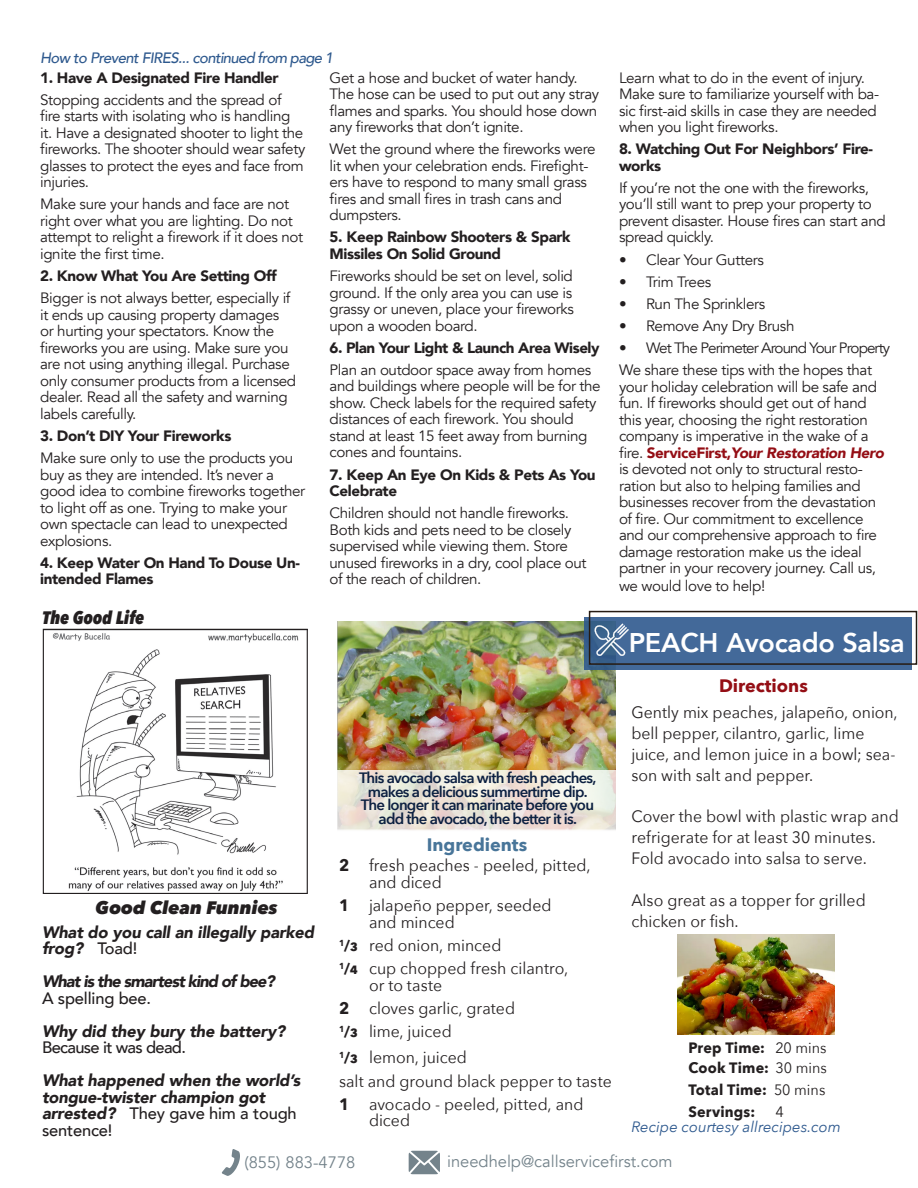
<style>
.page{position:relative;width:918px;height:1188px;background:#fff}
.page>*{position:absolute;margin:0;border:0;box-sizing:border-box;transform-origin:0 0}
.t1{font:800 27px "Avenir";letter-spacing:-.01em;color:#fff}
.t2{font:italic 800 18px "Avenir Next";color:#231f20}
.t3{font:italic 800 18px "Avenir Next Condensed";color:#231f20}
.t4{font:700 18px "Avenir Next";color:#487599}
.t5{font:700 18px "Avenir Next";color:#940e15}
.t6{font:16.5px/21px "Avenir Next";color:#231f20;scale:.96 1}
.t7{font:italic 900 16.5px/16.5px "Avenir";letter-spacing:-.01em;color:#231f20}
.t8{font:16.5px "Avenir";color:#74838b}
.t9{font:italic 900 16.5px "Avenir";letter-spacing:-.06em;color:#231f20}
.t10{font:500 16.5px "Avenir";letter-spacing:-.04em;color:#231f20}
.t11{font:500 16.5px "Avenir";letter-spacing:-.01em;color:#231f20}
.t12{font:15px/16.5px "Avenir";letter-spacing:-.025em;color:#231f20}
.t13{font:900 15px/16.5px "Avenir";letter-spacing:-.025em;color:#231f20}
.t14{font:600 15px/13.5px "Avenir Next";letter-spacing:-.05em;color:#0c2041;text-align:center}
.t15{font:700 15px "Avenir Next";letter-spacing:.01em;color:#231f20;scale:.96 1}
.t16{font:italic 500 15px "Avenir";letter-spacing:-.04em;color:#2e598e}
.t17{font:15px "Avenir";letter-spacing:-.06em;color:#231f20}
.t18{font:italic 15px "Avenir Next";color:#2e598e}
.t19{font:15px "Avenir Next";color:#231f20;scale:.96 1}
.s1{font-weight:900;color:#940e15}
.s2{font-weight:900;font-style:italic;color:#940e15}
.s3{font-weight:500;font-style:normal}
.s4{font-weight:700}
.s5{font-weight:700;font-size:15px}
.s6{font-weight:400}
</style>
<div class="page">
<svg style="left:222px;top:1149px;width:18px;height:27px"></svg>
<svg style="left:409px;top:1151px;width:31px;height:23px"></svg>
<hr style="left:917px;top:1057px;width:1px;height:78px;background:#8a704e">
<img style="left:338px;top:622px;width:277px;height:148px">
<div style="left:585px;top:617px;width:327px;height:53px;background:#436999"></div>
<div style="left:589px;top:611px;width:328px;height:54px;border:2px solid #261b12"></div>
<svg style="left:594px;top:624px;width:35px;height:32px"></svg>
<img style="left:52px;top:633px;width:247px;height:259px">
<div style="left:43px;top:629px;width:265px;height:265px;border:1px solid #231f20"></div>
<svg style="left:337px;top:770px;width:279px;height:60px"></svg>
<img style="left:678px;top:935px;width:156px;height:100px">
<p class="t16" style="left:40px;top:49px;width:295px">How to Prevent FIRES... continued from page 1</p>
<p class="t13" style="left:40px;top:69px;width:240px">1. Have A Designated Fire Handler</p>
<p class="t12" style="left:40px;top:92px;width:267px">Stopping accidents and the spread of fire starts with isolating who is handling it. Have a designated shooter to light the fireworks. The shooter should wear safety glasses to protect the eyes and face from injuries.</p>
<p class="t12" style="left:40px;top:196px;width:265px">Make sure your hands and face are not right over what you are lighting. Do not attempt to relight a firework if it does not ignite the first time.</p>
<p class="t13" style="left:40px;top:267px;width:238px">2. Know What You Are Setting Off</p>
<p class="t12" style="left:40px;top:290px;width:258px">Bigger is not always better, especially if it ends up causing property damages or hurting your spectators. Know the fireworks you are using. Make sure you are not using anything illegal. Purchase only consumer products from a licensed dealer. Read all the safety and warning labels carefully.</p>
<p class="t13" style="left:40px;top:427px;width:193px">3. Don’t DIY Your Fireworks</p>
<p class="t12" style="left:40px;top:450px;width:267px">Make sure only to use the products you buy as they are intended. It’s never a good idea to combine fireworks together to light off as one. Trying to make your own spectacle can lead to unexpected explosions.</p>
<p class="t13" style="left:40px;top:554px;width:261px">4. Keep Water On Hand To Douse Un&shy;intended Flames</p>
<p class="t3" style="left:42px;top:606px;width:104px">The Good Life</p>
<p class="t12" style="left:330px;top:69px;width:271px">Get a hose and bucket of water handy.<br>The hose can be used to put out any stray flames and sparks. You should hose down any fireworks that don’t ignite.</p>
<p class="t12" style="left:330px;top:141px;width:267px">Wet the ground where the fireworks were lit when your celebration ends. Firefight&shy;ers have to respond to many small grass fires and small fires in trash cans and dumpsters.</p>
<p class="t13" style="left:330px;top:228px;width:243px">5. Keep Rainbow Shooters &amp; Spark<br>Missiles On Solid Ground</p>
<p class="t12" style="left:330px;top:268px;width:246px;text-align:justify">Fireworks should be set on level, solid ground. If the only area you can use is grassy or uneven, place your fireworks upon a wooden board.</p>
<p class="t13" style="left:330px;top:339px;width:272px">6. Plan Your Light &amp; Launch Area Wisely</p>
<p class="t12" style="left:330px;top:362px;width:273px">Plan an outdoor space away from homes and buildings where people will be for the show. Check labels for the required safety distances of each firework. You should stand at least 15 feet away from burning cones and fountains.</p>
<p class="t13" style="left:330px;top:466px;width:268px">7. Keep An Eye On Kids &amp; Pets As You<br>Celebrate</p>
<p class="t12" style="left:330px;top:505px;width:259px">Children should not handle fireworks.<br>Both kids and pets need to be closely supervised while viewing them. Store unused fireworks in a dry, cool place out of the reach of children.</p>
<p class="t12" style="left:619px;top:69px;width:262px">Learn what to do in the event of injury.<br>Make sure to familiarize yourself with ba&shy;sic first-aid skills in case they are needed when you light fireworks.</p>
<p class="t13" style="left:619px;top:140px;width:256px">8. Watching Out For Neighbors’ Fire&shy;works</p>
<p class="t12" style="left:619px;top:180px;width:268px">If you’re not the one with the fireworks, you’ll still want to prep your property to prevent disaster. House fires can start and spread quickly.</p>
<p class="t12" style="left:619px;top:251px;width:146px">• Clear Your Gutters</p>
<p class="t12" style="left:619px;top:274px;width:94px">• Trim Trees</p>
<p class="t12" style="left:619px;top:296px;width:148px">• Run The Sprinklers</p>
<p class="t12" style="left:619px;top:318px;width:177px">• Remove Any Dry Brush</p>
<p class="t17" style="left:619px;top:339px;width:273px">• Wet The Perimeter Around Your Property</p>
<p class="t12" style="left:619px;top:362px;width:266px">We share these tips with the hopes that your holiday celebration will be safe and fun. If fireworks should get out of hand this year, choosing the right restoration company is imperative in the wake of a fire. <span class="s1">ServiceFirst,</span><span class="s2">Your Restoration Hero </span>is devoted not only to structural resto&shy;ration but also to helping families and businesses recover from the devastation of fire. Our commitment to excellence and our comprehensive approach to fire damage restoration make us the ideal partner in your recovery journey. Call us,</p>
<p class="t12" style="left:619px;top:578px;width:148px">we would love to help!</p>
<p class="t1" style="left:629px;top:621px;width:278px">PEACH Avocado Salsa</p>
<p class="t2" style="left:96px;top:896px;width:184px">Good Clean Funnies</p>
<p class="t7" style="left:42px;top:924px;width:274px">What do you call an illegally parked frog? <span class="s3">Toad!</span></p>
<p class="t9" style="left:42px;top:968px;width:234px">What is the smartest kind of bee?</p>
<p class="t11" style="left:42px;top:984px;width:111px">A spelling bee.</p>
<p class="t7" style="left:42px;top:1023px;width:245px">Why did they bury the battery?</p>
<p class="t10" style="left:42px;top:1033px;width:145px">Because it was dead.</p>
<p class="t7" style="left:42px;top:1072px;width:260px">What happened when the world’s tongue-twister champion got arrested? <span class="s3">They gave him a tough sentence!</span></p>
<p class="t14" style="left:359px;top:771px;width:239px">This avocado salsa with fresh peaches, makes a delicious summertime dip.<br>The longer it can marinate before you add the avocado, the better it is.</p>
<p class="t4" style="left:427px;top:829px;width:102px">Ingredients</p>
<p class="t6" style="left:369px;top:857px;width:232px;line-height:16.5px;text-indent:-30px"><span class="s4">2</span> fresh peaches - peeled, pitted, and diced</p>
<p class="t6" style="left:369px;top:896px;width:192px;line-height:16.5px;text-indent:-30px"><span class="s4">1</span> jalapeño pepper, seeded and minced</p>
<p class="t6" style="left:339px;top:934px;width:171px"><sup>1</sup><span class="s5">/3</span> red onion, minced</p>
<p class="t6" style="left:369px;top:959px;width:209px;line-height:16.5px;text-indent:-30px"><sup>1</sup><span class="s5">/4</span> cup chopped fresh cilantro, or to taste</p>
<p class="t6" style="left:339px;top:997px;width:185px"><span class="s4">2</span> cloves garlic, grated</p>
<p class="t6" style="left:339px;top:1020px;width:119px"><sup>1</sup><span class="s5">/3</span> lime, juiced</p>
<p class="t6" style="left:339px;top:1046px;width:135px"><sup>1</sup><span class="s5">/3</span> lemon, juiced</p>
<p class="t6" style="left:339px;top:1070px;width:286px">salt and ground black pepper to taste</p>
<p class="t6" style="left:369px;top:1095px;width:225px;line-height:16.5px;text-indent:-30px"><span class="s4">1</span> avocado - peeled, pitted, and diced</p>
<p class="t5" style="left:719px;top:670px;width:90px">Directions</p>
<p class="t6" style="left:631px;top:701px;width:279px">Gently mix peaches, jalapeño, onion, bell pepper, cilantro, garlic, lime juice, and lemon juice in a bowl; sea&shy;son with salt and pepper.</p>
<p class="t6" style="left:631px;top:805px;width:280px">Cover the bowl with plastic wrap and refrigerate for at least 30 minutes.<br>Fold avocado into salsa to serve.</p>
<p class="t6" style="left:631px;top:889px;width:246px">Also great as a topper for grilled chicken or fish.</p>
<p class="t15" style="left:688px;top:1035px;width:146px">Prep Time: <span class="s6">20 mins</span></p>
<p class="t15" style="left:688px;top:1055px;width:146px">Cook Time: <span class="s6">30 mins</span></p>
<p class="t15" style="left:688px;top:1077px;width:144px">Total Time: <span class="s6">50 mins</span></p>
<p class="t15" style="left:688px;top:1098px;width:71px">Servings:</p>
<p class="t19" style="left:775px;top:1099px;width:10px">4</p>
<p class="t18" style="left:631px;top:1114px;width:211px">Recipe courtesy allrecipes.com</p>
<p class="t8" style="left:244px;top:1153px;width:112px">(855) 883-4778</p>
<p class="t8" style="left:447px;top:1152px;width:227px">ineedhelp@callservicefirst.com</p>
</div>
